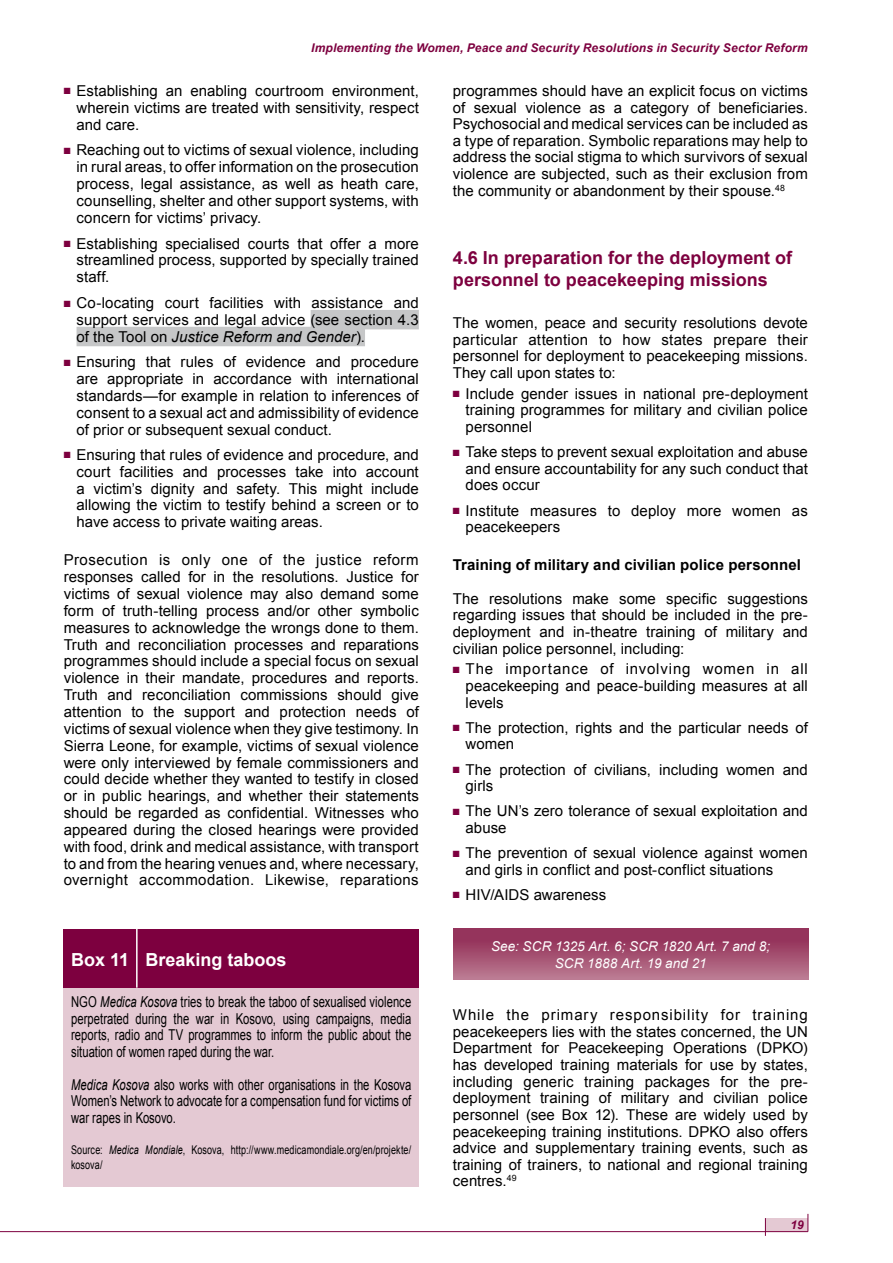
<style>
.page{position:relative;width:893px;height:1263px;background:#fff}
.page>*{position:absolute;margin:0;border:0;box-sizing:border-box;transform-origin:0 0}
.t1{font:700 18px/21.8px "Arial";color:#7d003f}
.t2{font:700 18px "Arial";color:#fff}
.t3{font:15px/16.8px "Arial";letter-spacing:.005em;color:#000;text-align:justify}
.t4{font:15px/16.5px "Arial";letter-spacing:.005em;color:#000;text-align:justify;scale:.75 1}
.t5{font:700 15px "Arial";letter-spacing:.01em;color:#000}
.t6{font:italic 13.5px/16.5px "Arial";letter-spacing:.01em;color:#fff;text-align:center}
.t7{font:12px/15px "Arial";letter-spacing:.015em;color:#000;scale:.75 1}
.t8{font:italic 700 12px "Arial";letter-spacing:.015em;color:#7d003f}
.s1{color:#7d003f}
.s2{font-style:italic}
</style>
<div class="page">
<div style="left:765px;top:1218px;width:43px;height:13px;background:#e4c9d3"></div>
<hr style="left:0;top:1231px;width:808px;height:1px;background:#7d003f">
<svg style="left:765px;top:1218px;width:1px;height:18px"></svg>
<svg style="left:808px;top:1214px;width:1px;height:17px"></svg>
<div style="left:311px;top:310px;width:108px;height:19px;background:#c6c7c8"></div>
<div style="left:77px;top:327px;width:288px;height:19px;background:#c6c7c8"></div>
<div style="left:64px;top:988px;width:355px;height:198px;background:#e4c9d3"></div>
<div style="left:64px;top:929px;width:355px;height:59px;background:#7d003f"></div>
<hr style="left:136px;top:929px;width:2px;height:59px;background:#fff">
<div style="left:453px;top:929px;width:355px;height:51px;background:linear-gradient(to bottom,#8e2651,#bb7b91)"></div>
<p class="t8" style="left:311px;top:40px;width:498px">Implementing the Women, Peace and Security Resolutions in Security Sector Reform</p>
<p class="t3" style="left:77px;top:82px;width:344px;text-indent:-13px"><span class="s1">■</span> Establishing an enabling courtroom environment, wherein victims are treated with sensitivity, respect and care.</p>
<p class="t3" style="left:77px;top:142px;width:344px;text-indent:-13px"><span class="s1">■</span> Reaching out to victims of sexual violence, including in rural areas, to offer information on the prosecution process, legal assistance, as well as heath care, counselling, shelter and other support systems, with concern for victims’ privacy.</p>
<p class="t3" style="left:77px;top:235px;width:344px;text-indent:-13px"><span class="s1">■</span> Establishing specialised courts that offer a more streamlined process, supported by specially trained staff.</p>
<p class="t3" style="left:77px;top:295px;width:344px;text-indent:-13px"><span class="s1">■</span> Co-locating court facilities with assistance and support services and legal advice (see section 4.3 of the Tool on <span class="s2">Justice Reform and Gender</span>).</p>
<p class="t3" style="left:77px;top:354px;width:344px;text-indent:-13px"><span class="s1">■</span> Ensuring that rules of evidence and procedure are appropriate in accordance with international standards—for example in relation to inferences of consent to a sexual act and admissibility of evidence of prior or subsequent sexual conduct.</p>
<p class="t3" style="left:77px;top:446px;width:344px;text-indent:-13px"><span class="s1">■</span> Ensuring that rules of evidence and procedure, and court facilities and processes take into account a victim’s dignity and safety. This might include allowing the victim to testify behind a screen or to have access to private waiting areas.</p>
<p class="t3" style="left:64px;top:552px;width:357px">Prosecution is only one of the justice reform responses called for in the resolutions. Justice for victims of sexual violence may also demand some form of truth-telling process and/or other symbolic measures to acknowledge the wrongs done to them.<br>Truth and reconciliation processes and reparations programmes should include a special focus on sexual violence in their mandate, procedures and reports.<br>Truth and reconciliation commissions should give attention to the support and protection needs of victims of sexual violence when they give testimony. In Sierra Leone, for example, victims of sexual violence were only interviewed by female commissioners and could decide whether they wanted to testify in closed or in public hearings, and whether their statements should be regarded as confidential. Witnesses who appeared during the closed hearings were provided with food, drink and medical assistance, with transport to and from the hearing venues and, where necessary, overnight accommodation. Likewise, reparations</p>
<p class="t3" style="left:453px;top:83px;width:357px">programmes should have an explicit focus on victims of sexual violence as a category of beneficiaries.<br>Psychosocial and medical services can be included as a type of reparation. Symbolic reparations may help to address the social stigma to which survivors of sexual violence are subjected, such as their exclusion from the community or abandonment by their spouse.<sup>48</sup></p>
<p class="t1" style="left:453px;top:248px;width:341px">4.6 In preparation for the deployment of personnel to peacekeeping missions</p>
<p class="t3" style="left:453px;top:315px;width:357px">The women, peace and security resolutions devote particular attention to how states prepare their personnel for deployment to peacekeeping missions.<br>They call upon states to:</p>
<p class="t3" style="left:466px;top:385px;width:344px;text-indent:-13px"><span class="s1">■</span> Include gender issues in national pre-deployment training programmes for military and civilian police personnel</p>
<p class="t3" style="left:466px;top:444px;width:344px;text-indent:-13px"><span class="s1">■</span> Take steps to prevent sexual exploitation and abuse and ensure accountability for any such conduct that does occur</p>
<p class="t3" style="left:466px;top:502px;width:344px;text-indent:-13px"><span class="s1">■</span> Institute measures to deploy more women as peacekeepers</p>
<p class="t5" style="left:453px;top:555px;width:350px">Training of military and civilian police personnel</p>
<p class="t3" style="left:453px;top:590px;width:357px">The resolutions make some specific suggestions regarding issues that should be included in the pre&shy;deployment and in-theatre training of military and civilian police personnel, including:</p>
<p class="t3" style="left:466px;top:661px;width:344px;text-indent:-13px"><span class="s1">■</span> The importance of involving women in all peacekeeping and peace-building measures at all levels</p>
<p class="t3" style="left:466px;top:719px;width:344px;text-indent:-13px"><span class="s1">■</span> The protection, rights and the particular needs of women</p>
<p class="t3" style="left:466px;top:761px;width:344px;text-indent:-13px"><span class="s1">■</span> The protection of civilians, including women and girls</p>
<p class="t3" style="left:466px;top:803px;width:344px;text-indent:-13px"><span class="s1">■</span> The UN’s zero tolerance of sexual exploitation and abuse</p>
<p class="t3" style="left:466px;top:845px;width:344px;text-indent:-13px"><span class="s1">■</span> The prevention of sexual violence against women and girls in conflict and post-conflict situations</p>
<p class="t3" style="left:453px;top:886px;width:155px"><span class="s1">■</span> HIV/AIDS awareness</p>
<p class="t2" style="left:71px;top:948px;width:217px">Box 11 Breaking taboos</p>
<p class="t4" style="left:71px;top:994px;width:455px">NGO <span class="s2">Medica Kosova</span> tries to break the taboo of sexualised violence perpetrated during the war in Kosovo, using campaigns, media reports, radio and TV programmes to inform the public about the situation of women raped during the war.</p>
<p class="t4" style="left:71px;top:1076px;width:455px"><span class="s2">Medica Kosova</span> also works with other organisations in the Kosova Women’s Network to advocate for a compensation fund for victims of war rapes in Kosovo.</p>
<p class="t7" style="left:71px;top:1142px;width:455px">Source: <span class="s2">Medica Mondiale</span>, Kosova, http://www.medicamondiale.org/en/projekte/ kosova/</p>
<p class="t6" style="left:491px;top:938px;width:280px">See: SCR 1325 Art. 6; SCR 1820 Art. 7 and 8;<br>SCR 1888 Art. 19 and 21</p>
<p class="t3" style="left:453px;top:1007px;width:357px">While the primary responsibility for training peacekeepers lies with the states concerned, the UN Department for Peacekeeping Operations (DPKO) has developed training materials for use by states, including generic training packages for the pre&shy;deployment training of military and civilian police personnel (see Box 12). These are widely used by peacekeeping training institutions. DPKO also offers advice and supplementary training events, such as training of trainers, to national and regional training centres.<sup>49</sup></p>
<p class="t8" style="left:790px;top:1217px;width:15px">19</p>
</div>
